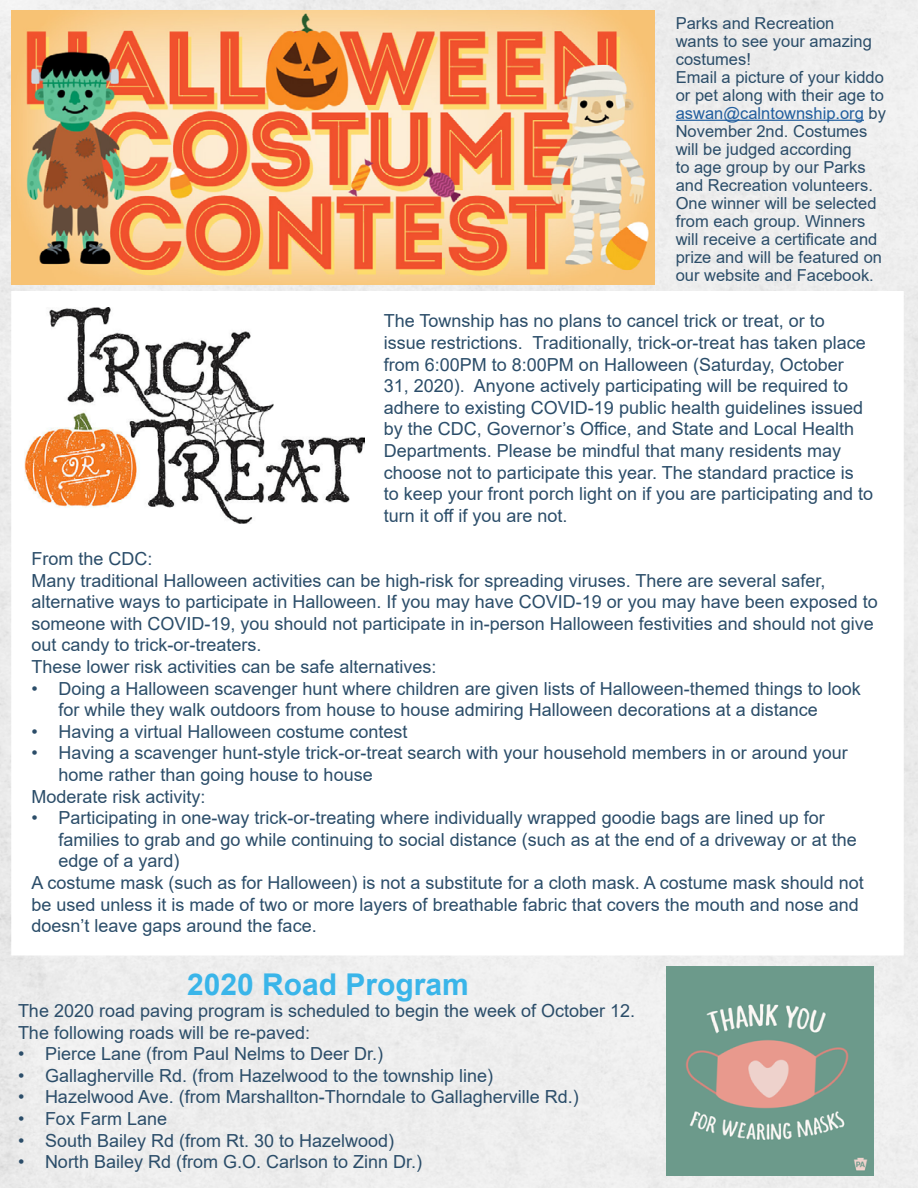
<style>
.page{position:relative;width:918px;height:1188px;background:#fff}
.page>*{position:absolute;margin:0;border:0;box-sizing:border-box;transform-origin:0 0}
.t1{font:700 30px "Arial";color:#3ab5e9}
.t2{font:18px/21.6px "Arial";color:#2b4d69}
.t3{font:16.5px/18px "Arial";color:#2b4d69}
.s1{color:#215e9e}
</style>
<div class="page">
<img style="left:666px;top:966px;width:208px;height:210px">
<img style="left:25px;top:308px;width:339px;height:216px">
<img style="left:11px;top:10px;width:644px;height:274px">
<hr style="left:676px;top:120px;width:188px;height:1px;background:#215e9e">
<p class="t3" style="left:676px;top:14px;width:212px">Parks and Recreation<br>wants to see your amazing costumes!<br>Email a picture of your kiddo or pet along with their age to <span class="s1">aswan@calntownship.org</span> by<br>November 2nd. Costumes will be judged according<br>to age group by our Parks and Recreation volunteers.<br>One winner will be selected from each group. Winners will receive a certificate and prize and will be featured on our website and Facebook.</p>
<p class="t2" style="left:384px;top:310px;width:491px">The Township has no plans to cancel trick or treat, or to<br>issue restrictions. Traditionally, trick-or-treat has taken place from 6:00PM to 8:00PM on Halloween (Saturday, October 31, 2020). Anyone actively participating will be required to adhere to existing COVID-19 public health guidelines issued by the CDC, Governor’s Office, and State and Local Health Departments. Please be mindful that many residents may choose not to participate this year. The standard practice is to keep your front porch light on if you are participating and to turn it off if you are not.</p>
<p class="t2" style="left:32px;top:548px;width:848px">From the CDC:<br>Many traditional Halloween activities can be high-risk for spreading viruses. There are several safer, alternative ways to participate in Halloween. If you may have COVID-19 or you may have been exposed to someone with COVID-19, you should not participate in in-person Halloween festivities and should not give out candy to trick-or-treaters.<br>These lower risk activities can be safe alternatives:</p>
<p class="t2" style="left:59px;top:677px;width:804px;text-indent:-27px">• Doing a Halloween scavenger hunt where children are given lists of Halloween-themed things to look for while they walk outdoors from house to house admiring Halloween decorations at a distance</p>
<p class="t2" style="left:32px;top:721px;width:378px">• Having a virtual Halloween costume contest</p>
<p class="t2" style="left:32px;top:742px;width:818px">• Having a scavenger hunt-style trick-or-treat search with your household members in or around your</p>
<p class="t2" style="left:59px;top:764px;width:316px">home rather than going house to house</p>
<p class="t2" style="left:32px;top:785px;width:176px">Moderate risk activity:</p>
<p class="t2" style="left:32px;top:807px;width:795px">• Participating in one-way trick-or-treating where individually wrapped goodie bags are lined up for</p>
<p class="t2" style="left:59px;top:829px;width:800px">families to grab and go while continuing to social distance (such as at the end of a driveway or at the</p>
<p class="t2" style="left:59px;top:850px;width:123px">edge of a yard)</p>
<p class="t2" style="left:32px;top:872px;width:834px">A costume mask (such as for Halloween) is not a substitute for a cloth mask. A costume mask should not</p>
<p class="t2" style="left:32px;top:893px;width:829px">be used unless it is made of two or more layers of breathable fabric that covers the mouth and nose and</p>
<p class="t2" style="left:32px;top:915px;width:287px">doesn’t leave gaps around the face.</p>
<h1 class="t1" style="left:187px;top:964px;width:283px">2020 Road Program</h1>
<p class="t2" style="left:18px;top:1000px;width:619px">The 2020 road paving program is scheduled to begin the week of October 12.<br>The following roads will be re-paved:</p>
<p class="t2" style="left:18px;top:1043px;width:367px">• Pierce Lane (from Paul Nelms to Deer Dr.)</p>
<p class="t2" style="left:18px;top:1065px;width:477px">• Gallagherville Rd. (from Hazelwood to the township line)</p>
<p class="t2" style="left:18px;top:1086px;width:562px">• Hazelwood Ave. (from Marshallton-Thorndale to Gallagherville Rd.)</p>
<p class="t2" style="left:18px;top:1108px;width:151px">• Fox Farm Lane</p>
<p class="t2" style="left:18px;top:1129px;width:378px">• South Bailey Rd (from Rt. 30 to Hazelwood)</p>
<p class="t2" style="left:18px;top:1151px;width:406px">• North Bailey Rd (from G.O. Carlson to Zinn Dr.)</p>
</div>
